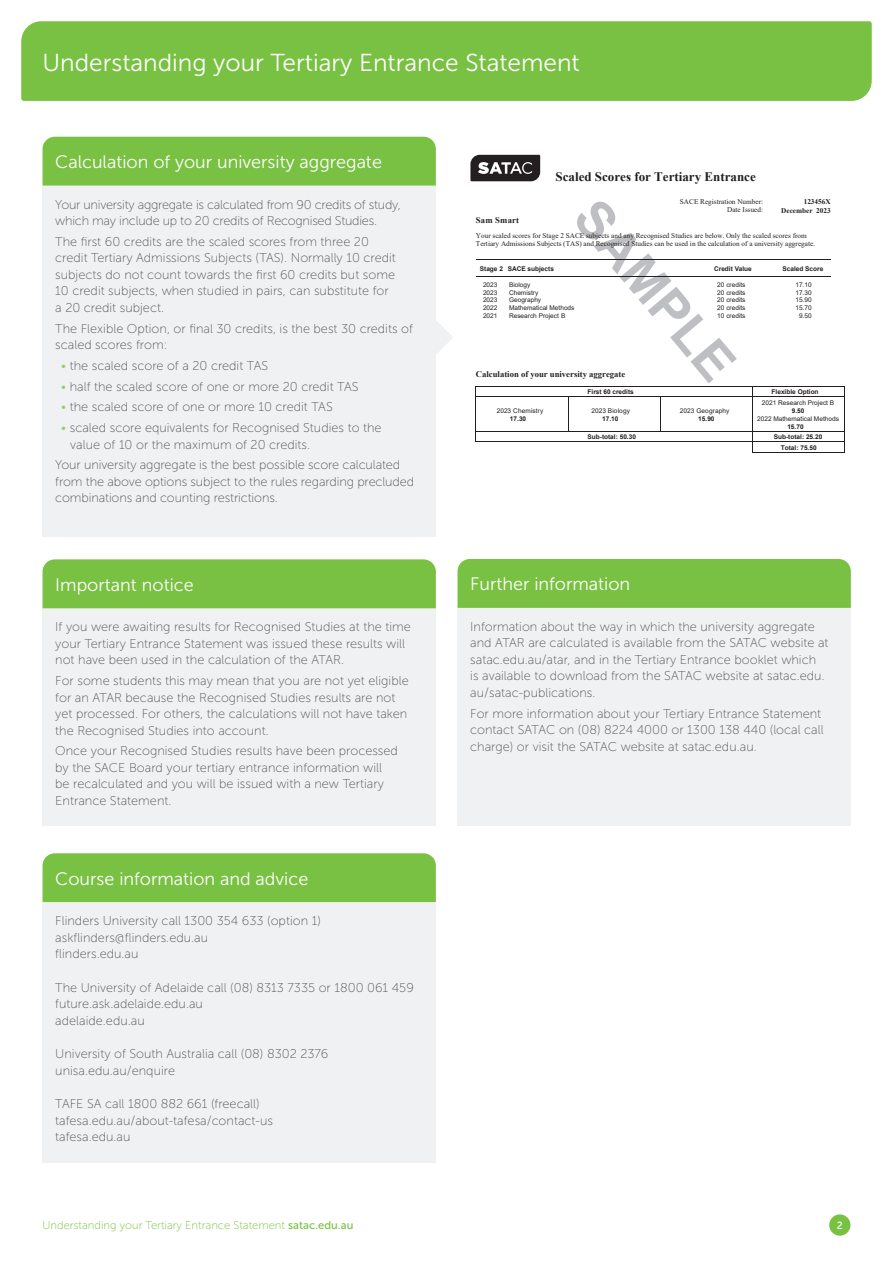
<style>
.page{position:relative;width:893px;height:1263px;background:#fff}
.page>*{position:absolute;margin:0;border:0;box-sizing:border-box;transform-origin:0 0}
.t1{font:700 52.05px "Arial";color:#bebfc2}
.t2{font:24.45px "Museo Sans 300";color:#fff}
.Masthead_-_16pt{font:18px "Museo Sans 300";color:#fff}
.t3{font:700 13.05px "Times New Roman";color:#231f20}
.Body_Copy{font:12.75px/16.5px "Museo Sans 100";color:#57585a}
.Body_Copy_-_Last_Par{font:12.75px/16.5px "Museo Sans 100";letter-spacing:-.01em;color:#57585a}
.Body_Copy-2{font:12.75px/16.5px "Museo Sans 100";letter-spacing:-.02em;color:#57585a}
.t4{font:11.25px "Museo Sans 100";color:#79c142}
.t5{font:10.5px "Museo Sans 500";color:#fff}
.t6{font:700 8.7px "Times New Roman";color:#231f20}
.t7{font:700 8.7px "Times New Roman";letter-spacing:.025em;color:#231f20}
.t8{font:7.2px/7.9px "Times New Roman";color:#231f20;text-align:right}
.t9{font:700 7.2px/8.9px "Times New Roman";color:#231f20;text-align:right}
.t10{font:6.45px "Arial";color:#231f20}
.t11{font:700 6.45px/10.4px "Arial";color:#231f20;text-align:center}
.t12{font:6.45px/8.1px "Arial";letter-spacing:.02em;color:#231f20;text-align:center}
.s1{color:#94cb64}
.s2{font-family:"Times"}
.s3{font-weight:700}
.s4{font-family:"Museo Sans 500"}
</style>
<div class="page">
<div style="left:21px;top:21px;width:851px;height:80px;background:#79c142"></div>
<div style="left:829px;top:1214px;width:21px;height:22px;background:#79c142;border-radius:50%"></div>
<svg style="left:436px;top:321px;width:17px;height:33px"></svg>
<div style="left:43px;top:186px;width:393px;height:350px;background:#f0f1f2"></div>
<div style="left:43px;top:137px;width:393px;height:49px;background:#79c142"></div>
<div style="left:43px;top:609px;width:393px;height:217px;background:#f0f1f2"></div>
<div style="left:43px;top:559px;width:393px;height:49px;background:#79c142"></div>
<div style="left:43px;top:903px;width:393px;height:259px;background:#f0f1f2"></div>
<div style="left:43px;top:853px;width:393px;height:49px;background:#79c142"></div>
<div style="left:457px;top:608px;width:394px;height:218px;background:#f0f1f2"></div>
<div style="left:457px;top:559px;width:394px;height:49px;background:#79c142"></div>
<svg style="left:470px;top:155px;width:70px;height:26px;background:#4b4849"></svg>
<hr style="left:476px;top:386px;width:276px;height:1px;background:#231f20">
<hr style="left:753px;top:386px;width:92px;height:1px;background:#231f20">
<hr style="left:476px;top:396px;width:92px;height:1px;background:#231f20">
<hr style="left:476px;top:396px;width:1px;height:35px;background:#231f20">
<hr style="left:568px;top:396px;width:92px;height:1px;background:#231f20">
<hr style="left:568px;top:396px;width:1px;height:35px;background:#231f20">
<hr style="left:660px;top:396px;width:92px;height:1px;background:#231f20">
<hr style="left:660px;top:396px;width:1px;height:35px;background:#231f20">
<hr style="left:753px;top:396px;width:92px;height:1px;background:#231f20">
<hr style="left:752px;top:396px;width:1px;height:35px;background:#231f20">
<hr style="left:845px;top:396px;width:1px;height:35px;background:#231f20">
<hr style="left:476px;top:431px;width:276px;height:1px;background:#231f20">
<hr style="left:476px;top:442px;width:276px;height:1px;background:#231f20">
<hr style="left:753px;top:431px;width:92px;height:1px;background:#231f20">
<hr style="left:753px;top:442px;width:92px;height:1px;background:#231f20">
<svg style="left:752px;top:431px;width:1px;height:21px"></svg>
<hr style="left:753px;top:452px;width:92px;height:1px;background:#231f20">
<hr style="left:476px;top:259px;width:354px;height:1px;background:#231f20">
<hr style="left:476px;top:276px;width:354px;height:1px;background:#231f20">
<h2 class="t2" style="left:43px;top:50px;width:539px">Understanding your Tertiary Entrance Statement</h2>
<p class="Masthead_-_16pt" style="left:55px;top:152px;width:328px">Calculation of your university aggregate</p>
<p class="Body_Copy-2" style="left:55px;top:196px;width:347px">Your university aggregate is calculated from 90 credits of study, which may include up to 20 credits of Recognised Studies.</p>
<p class="Body_Copy" style="left:55px;top:233px;width:342px">The first 60 credits are the scaled scores from three 20 credit Tertiary Admissions Subjects (TAS). Normally 10 credit subjects do not count towards the first 60 credits but some 10 credit subjects, when studied in pairs, can substitute for a 20 credit subject.</p>
<p class="Body_Copy" style="left:55px;top:320px;width:359px">The Flexible Option, or final 30 credits, is the best 30 credits of scaled scores from:</p>
<p class="Body_Copy" style="left:61px;top:357px;width:208px"><span class="s1">•</span> the scaled score of a 20 credit TAS</p>
<p class="Body_Copy" style="left:61px;top:378px;width:299px"><span class="s1">•</span> half the scaled score of one or more 20 credit TAS</p>
<p class="Body_Copy" style="left:61px;top:399px;width:273px"><span class="s1">•</span> the scaled score of one or more 10 credit TAS</p>
<p class="Body_Copy" style="left:70px;top:420px;width:313px;text-indent:-9px"><span class="s1">•</span> scaled score equivalents for Recognised Studies to the value of 10 or the maximum of 20 credits.</p>
<p class="Body_Copy_-_Last_Par" style="left:55px;top:457px;width:360px">Your university aggregate is the best possible score calculated from the above options subject to the rules regarding precluded combinations and counting restrictions.</p>
<p class="Masthead_-_16pt" style="left:55px;top:575px;width:140px">Important notice</p>
<p class="Body_Copy" style="left:55px;top:619px;width:357px">If you were awaiting results for Recognised Studies at the time your Tertiary Entrance Statement was issued these results will not have been used in the calculation of the ATAR.</p>
<p class="Body_Copy" style="left:55px;top:672px;width:355px">For some students this may mean that you are not yet eligible for an ATAR because the Recognised Studies results are not yet processed. For others, the calculations will not have taken the Recognised Studies into account.</p>
<p class="Body_Copy" style="left:55px;top:743px;width:344px">Once your Recognised Studies results have been processed by the SACE Board your tertiary entrance information will be recalculated and you will be issued with a new Tertiary Entrance Statement.</p>
<p class="Masthead_-_16pt" style="left:55px;top:868px;width:255px">Course information and advice</p>
<p class="Body_Copy" style="left:55px;top:913px;width:267px">Flinders University call 1300 354 633 (option 1)</p>
<p class="Body_Copy" style="left:55px;top:929px;width:154px">askflinders@flinders.edu.au</p>
<p class="Body_Copy" style="left:55px;top:946px;width:85px">flinders.edu.au</p>
<p class="Body_Copy" style="left:55px;top:979px;width:360px">The University of Adelaide call (08) 8313 7335 or 1800 061 459</p>
<p class="Body_Copy" style="left:55px;top:996px;width:149px">future.ask.adelaide.edu.au</p>
<p class="Body_Copy" style="left:55px;top:1012px;width:91px">adelaide.edu.au</p>
<p class="Body_Copy" style="left:55px;top:1046px;width:275px">University of South Australia call (08) 8302 2376</p>
<p class="Body_Copy" style="left:55px;top:1062px;width:121px">unisa.edu.au/enquire</p>
<p class="Body_Copy" style="left:55px;top:1096px;width:206px">TAFE SA call 1800 882 661 (freecall)</p>
<p class="Body_Copy" style="left:55px;top:1112px;width:219px">tafesa.edu.au/about-tafesa/contact-us</p>
<p class="Body_Copy" style="left:55px;top:1129px;width:77px">tafesa.edu.au</p>
<p class="t3" style="left:556px;top:167px;width:202px">Scaled Scores for Tertiary Entrance</p>
<p class="t8" style="left:680px;top:198px;width:85px">SACE Registration Number:<br>Date Issued:</p>
<p class="t8" style="left:476px;top:231px;width:341px;text-align:left">Your scaled scores for Stage 2 SACE subjects and any Recognised Studies are below<span class="s2">.</span> Only the scaled scores from<br>Tertiary Admissions Subjects (TAS) and Recognised Studies can be used in the calculation of a university aggregate.</p>
<p class="t1" style="left:613px;top:184px;width:218px;rotate:50deg">SAMPLE</p>
<p class="t9" style="left:781px;top:197px;width:51px">123456X<br>December 2023</p>
<p class="t7" style="left:476px;top:213px;width:45px">Sam Smart</p>
<p class="t11" style="left:480px;top:263px;width:76px">Stage 2 SACE subjects</p>
<p class="t11" style="left:714px;top:263px;width:39px">Credit Value</p>
<p class="t11" style="left:782px;top:263px;width:42px">Scaled Score</p>
<p class="t10" style="left:483px;top:280px;width:16px">2023</p>
<p class="t10" style="left:509px;top:280px;width:23px">Biology</p>
<p class="t10" style="left:717px;top:280px;width:30px">20 credits</p>
<p class="t10" style="left:795px;top:280px;width:18px">17.10</p>
<p class="t10" style="left:483px;top:288px;width:16px">2023</p>
<p class="t10" style="left:509px;top:288px;width:31px">Chemistry</p>
<p class="t10" style="left:717px;top:288px;width:30px">20 credits</p>
<p class="t10" style="left:795px;top:288px;width:18px">17.30</p>
<p class="t10" style="left:483px;top:296px;width:16px">2023</p>
<p class="t10" style="left:509px;top:296px;width:34px">Geography</p>
<p class="t10" style="left:717px;top:296px;width:30px">20 credits</p>
<p class="t10" style="left:795px;top:296px;width:18px">15.90</p>
<p class="t10" style="left:483px;top:303px;width:16px">2022</p>
<p class="t10" style="left:509px;top:303px;width:67px">Mathematical Methods</p>
<p class="t10" style="left:717px;top:303px;width:30px">20 credits</p>
<p class="t10" style="left:795px;top:303px;width:18px">15.70</p>
<p class="t10" style="left:483px;top:311px;width:16px">2021</p>
<p class="t10" style="left:509px;top:311px;width:58px">Research Project B</p>
<p class="t10" style="left:717px;top:311px;width:30px">10 credits</p>
<p class="t10" style="left:799px;top:311px;width:14px">9.50</p>
<p class="t6" style="left:476px;top:368px;width:151px">Calculation of your university aggregate</p>
<p class="t11" style="left:588px;top:387px;width:48px">First 60 credits</p>
<p class="t11" style="left:772px;top:387px;width:49px">Flexible Option</p>
<p class="t12" style="left:510px;top:406px;width:35px;text-align:left;text-indent:-13px">2023 Chemistry<br><span class="s3">17.30</span></p>
<p class="t11" style="left:588px;top:432px;width:50px">Sub-total: 50.30</p>
<p class="t11" style="left:774px;top:432px;width:50px">Sub-total: 25.20<br>Total: 75.50</p>
<p class="t10" style="left:762px;top:398px;width:74px">2021 Research Project B</p>
<p class="t11" style="left:792px;top:405px;width:14px">9.50</p>
<p class="t10" style="left:757px;top:414px;width:83px">2022 Mathematical Methods</p>
<p class="t11" style="left:787px;top:422px;width:18px">15.70</p>
<p class="t12" style="left:591px;top:406px;width:40px">2023 Biology<br><span class="s3">17.10</span></p>
<p class="t12" style="left:680px;top:406px;width:51px">2023 Geography<br><span class="s3">15.90</span></p>
<p class="Masthead_-_16pt" style="left:470px;top:574px;width:162px">Further information</p>
<p class="Body_Copy" style="left:470px;top:618px;width:360px">Information about the way in which the university aggregate and ATAR are calculated is available from the SATAC website at satac.edu.au/atar, and in the Tertiary Entrance booklet which<br>is available to download from the SATAC website at satac.edu. au/satac-publications.</p>
<p class="Body_Copy" style="left:470px;top:705px;width:355px">For more information about your Tertiary Entrance Statement contact SATAC on (08) 8224 4000 or 1300 138 440 (local call charge) or visit the SATAC website at satac.edu.au.</p>
<p class="t4" style="left:43px;top:1219px;width:312px">Understanding your Tertiary Entrance Statement <span class="s4">satac.edu.au</span></p>
<p class="t5" style="left:837px;top:1219px;width:8px">2</p>
</div>
